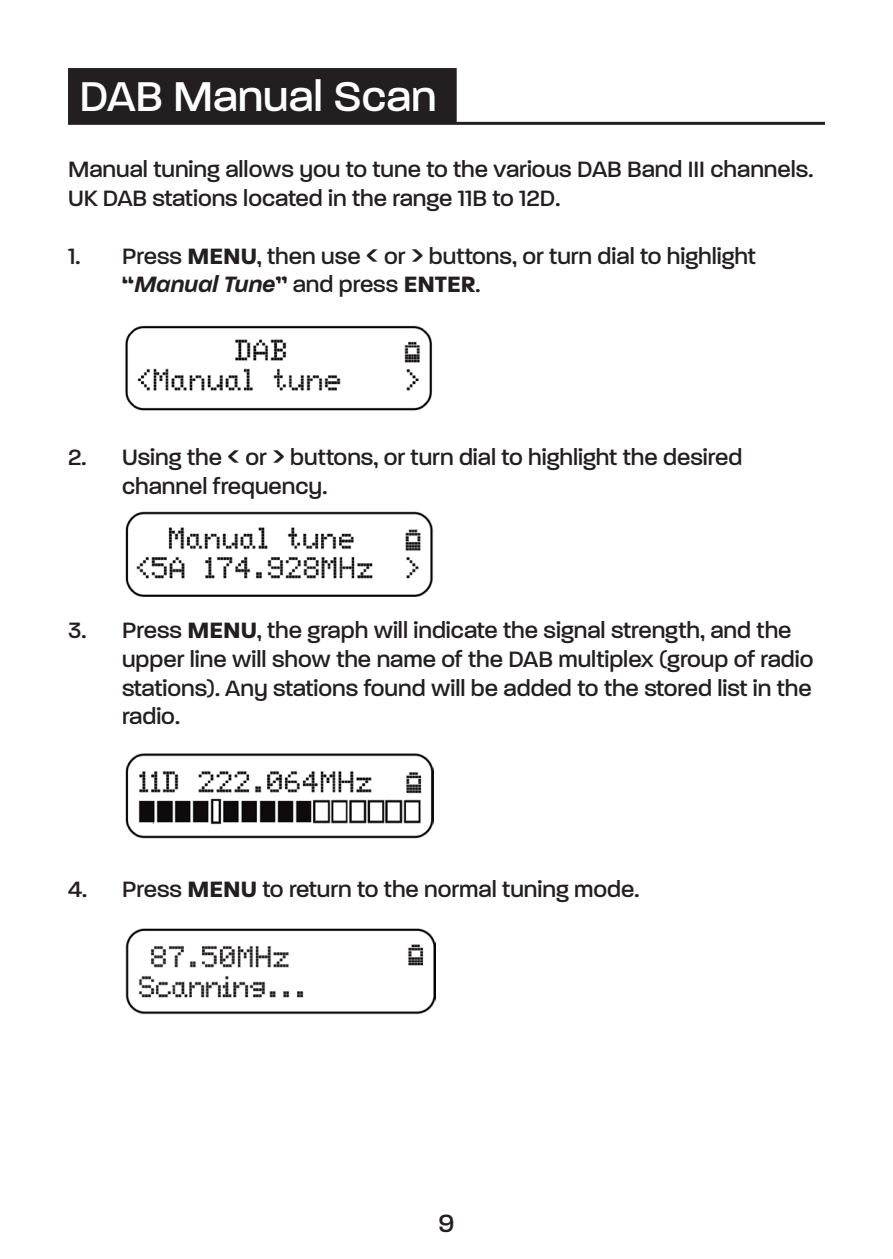
<style>
.page{position:relative;width:893px;height:1259px;background:#fff}
.page>*{position:absolute;margin:0;border:0;box-sizing:border-box;transform-origin:0 0}
.t1{font:500 45px "Paralucent";color:#fff}
.t2{font:500 27px "Paralucent";color:#231f20}
.t3{font:500 24px/28.8px "Paralucent";color:#231f20}
.s1{font-weight:700}
.s2{font-family:"Audiowide";font-weight:400}
.s3{font-weight:600;font-style:italic}
</style>
<div class="page">
<img style="left:125px;top:325px;width:307px;height:86px">
<img style="left:125px;top:511px;width:309px;height:85px">
<img style="left:125px;top:753px;width:309px;height:86px">
<img style="left:125px;top:928px;width:311px;height:86px">
<div style="left:70px;top:70px;width:385px;height:52px;background:#231f20"></div>
<div style="left:68px;top:68px;width:389px;height:56px;border:3px solid #231f20"></div>
<hr style="left:68px;top:122px;width:757px;height:3px;background:#231f20">
<p class="t1" style="left:80px;top:70px;width:359px">DAB Manual Scan</p>
<p class="t3" style="left:68px;top:155px;width:747px">Manual tuning allows you to tune to the various DAB Band III channels.<br>UK DAB stations located in the range 11B to 12D.</p>
<p class="t3" style="left:122px;top:241px;width:635px;text-indent:-54px">1. Press <span class="s1">MENU</span>, then use <span class="s2">&lt;</span> or <span class="s2">&gt;</span> buttons, or turn dial to highlight <span class="s1">“</span><span class="s3">Manual Tune</span><span class="s1">”</span> and press <span class="s1">ENTER</span>.</p>
<p class="t3" style="left:122px;top:443px;width:622px;text-indent:-54px">2. Using the <span class="s2">&lt;</span> or <span class="s2">&gt;</span> buttons, or turn dial to highlight the desired channel frequency.</p>
<p class="t3" style="left:122px;top:616px;width:693px;text-indent:-54px">3. Press <span class="s1">MENU</span>, the graph will indicate the signal strength, and the upper line will show the name of the DAB multiplex (group of radio stations). Any stations found will be added to the stored list in the radio.</p>
<p class="t3" style="left:68px;top:875px;width:573px">4. Press <span class="s1">MENU</span> to return to the normal tuning mode.</p>
<p class="t2" style="left:438px;top:1207px;width:17px">9</p>
</div>
